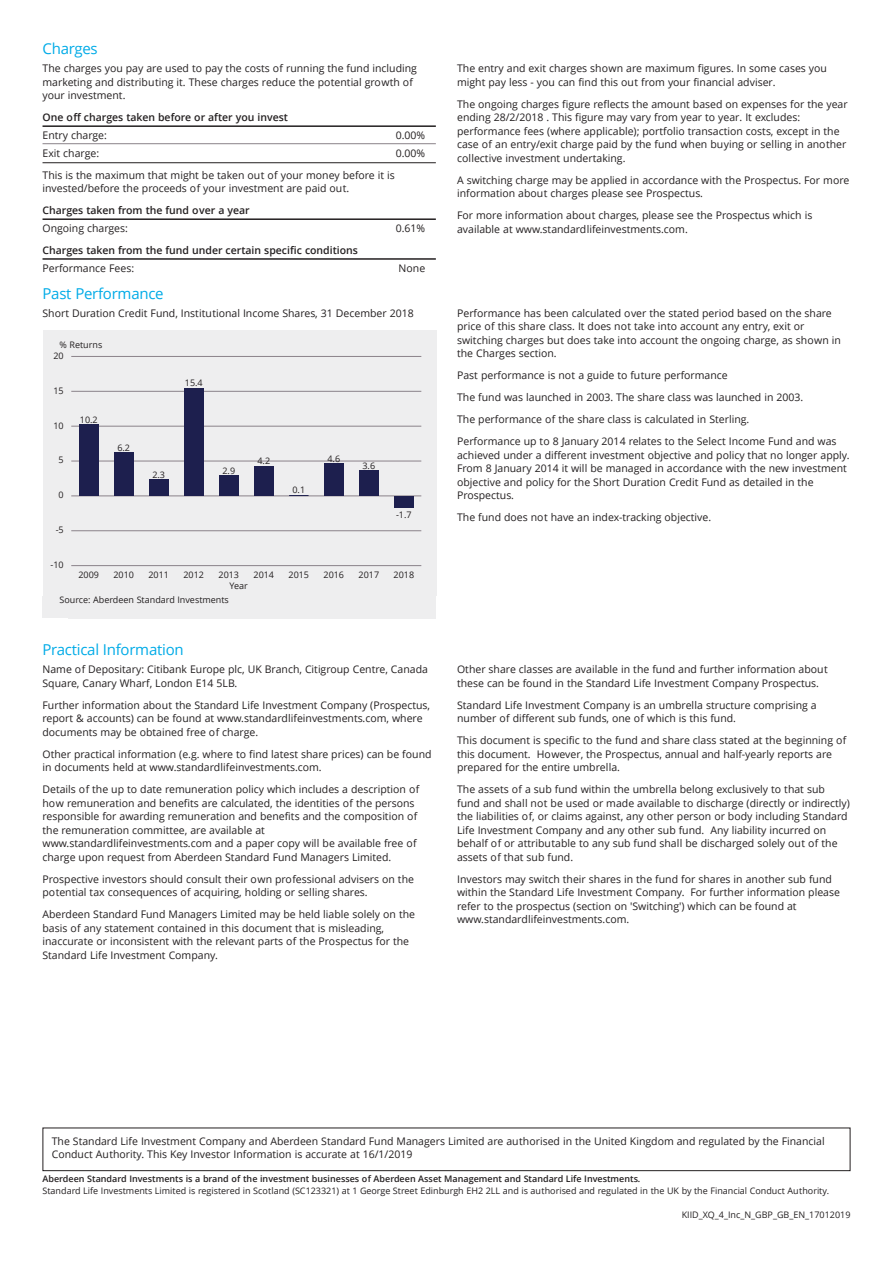
<style>
.page{position:relative;width:893px;height:1263px;background:#fff}
.page>*{position:absolute;margin:0;border:0;box-sizing:border-box;transform-origin:0 0}
.t1{font:15px "Open Sans";letter-spacing:-.015em;color:#00abe7}
.t2{font:10.5px/13.5px "Open Sans";color:#231f20}
.t3{font:600 10.5px "Open Sans";color:#231f20}
.t4{font:9px "Open Sans";color:#231f20}
.t5{font:600 9px "Open Sans";color:#231f20}
</style>
<div class="page">
<hr style="left:43px;top:125px;width:393px;height:2px;background:#231f20">
<hr style="left:43px;top:143px;width:393px;height:1px;background:#8a8289">
<hr style="left:43px;top:162px;width:393px;height:1px;background:#231f20">
<hr style="left:43px;top:218px;width:393px;height:2px;background:#231f20">
<hr style="left:43px;top:258px;width:393px;height:2px;background:#231f20">
<div style="left:43px;top:330px;width:393px;height:266px;background:#eeeeef"></div>
<hr style="left:71px;top:565px;width:350px;height:1px;background:#8a8289">
<hr style="left:71px;top:530px;width:350px;height:1px;background:#8a8289">
<hr style="left:71px;top:496px;width:350px;height:1px;background:#8a8289">
<hr style="left:71px;top:461px;width:350px;height:1px;background:#8a8289">
<hr style="left:71px;top:426px;width:350px;height:1px;background:#8a8289">
<hr style="left:71px;top:391px;width:350px;height:1px;background:#8a8289">
<hr style="left:71px;top:356px;width:350px;height:1px;background:#8a8289">
<div style="left:79px;top:425px;width:19px;height:71px;background:#1d1f4e"></div>
<div style="left:114px;top:453px;width:20px;height:43px;background:#1d1f4e"></div>
<div style="left:149px;top:480px;width:20px;height:16px;background:#1d1f4e"></div>
<div style="left:184px;top:388px;width:20px;height:108px;background:#1d1f4e"></div>
<div style="left:219px;top:476px;width:20px;height:20px;background:#1d1f4e"></div>
<div style="left:254px;top:467px;width:20px;height:29px;background:#1d1f4e"></div>
<svg style="left:289px;top:495px;width:20px;height:1px"></svg>
<div style="left:324px;top:464px;width:20px;height:32px;background:#1d1f4e"></div>
<div style="left:359px;top:471px;width:20px;height:25px;background:#1d1f4e"></div>
<div style="left:394px;top:496px;width:20px;height:12px;background:#1d1f4e"></div>
<div style="left:43px;top:596px;width:393px;height:22px;background:#eeeeef"></div>
<div style="left:43px;top:1127px;width:807px;height:44px;border:1px solid #231f20"></div>
<h1 class="t1" style="left:43px;top:38px;width:57px">Charges</h1>
<p class="t2" style="left:43px;top:61px;width:376px">The charges you pay are used to pay the costs of running the fund including marketing and distributing it. These charges reduce the potential growth of your investment.</p>
<p class="t3" style="left:43px;top:110px;width:247px">One off charges taken before or after you invest</p>
<p class="t2" style="left:43px;top:128px;width:66px">Entry charge:</p>
<p class="t2" style="left:396px;top:128px;width:31px">0.00%</p>
<p class="t2" style="left:43px;top:146px;width:58px">Exit charge:</p>
<p class="t2" style="left:396px;top:146px;width:31px">0.00%</p>
<p class="t2" style="left:43px;top:168px;width:354px">This is the maximum that might be taken out of your money before it is invested/before the proceeds of your investment are paid out.</p>
<p class="t3" style="left:43px;top:203px;width:209px">Charges taken from the fund over a year</p>
<p class="t2" style="left:43px;top:221px;width:87px">Ongoing charges:</p>
<p class="t2" style="left:396px;top:221px;width:31px">0.61%</p>
<p class="t3" style="left:43px;top:243px;width:317px">Charges taken from the fund under certain specific conditions</p>
<p class="t2" style="left:43px;top:261px;width:93px">Performance Fees:</p>
<p class="t2" style="left:399px;top:261px;width:28px">None</p>
<h1 class="t1" style="left:43px;top:282px;width:123px">Past Performance</h1>
<p class="t2" style="left:43px;top:306px;width:373px">Short Duration Credit Fund, Institutional Income Shares, 31 December 2018</p>
<p class="t4" style="left:60px;top:339px;width:44px">% Returns</p>
<p class="t4" style="left:53px;top:349px;width:12px">20</p>
<p class="t4" style="left:53px;top:384px;width:12px">15</p>
<p class="t4" style="left:53px;top:419px;width:12px">10</p>
<p class="t4" style="left:59px;top:454px;width:7px">5</p>
<p class="t4" style="left:59px;top:489px;width:7px">0</p>
<p class="t4" style="left:56px;top:523px;width:10px">-5</p>
<p class="t4" style="left:51px;top:558px;width:15px">-10</p>
<p class="t4" style="left:80px;top:413px;width:19px">10.2</p>
<p class="t4" style="left:117px;top:441px;width:14px">6.2</p>
<p class="t4" style="left:185px;top:377px;width:19px">15.4</p>
<p class="t4" style="left:152px;top:468px;width:14px">2.3</p>
<p class="t4" style="left:222px;top:464px;width:14px">2.9</p>
<p class="t4" style="left:257px;top:455px;width:14px">4.2</p>
<p class="t4" style="left:292px;top:483px;width:14px">0.1</p>
<p class="t4" style="left:327px;top:452px;width:14px">4.6</p>
<p class="t4" style="left:362px;top:459px;width:14px">3.6</p>
<p class="t4" style="left:396px;top:508px;width:17px">-1.7</p>
<p class="t4" style="left:78px;top:569px;width:22px">2009</p>
<p class="t4" style="left:113px;top:569px;width:22px">2010</p>
<p class="t4" style="left:148px;top:569px;width:22px">2011</p>
<p class="t4" style="left:184px;top:569px;width:22px">2012</p>
<p class="t4" style="left:219px;top:569px;width:22px">2013</p>
<p class="t4" style="left:254px;top:569px;width:22px">2014</p>
<p class="t4" style="left:289px;top:569px;width:22px">2015</p>
<p class="t4" style="left:324px;top:569px;width:22px">2016</p>
<p class="t4" style="left:359px;top:569px;width:22px">2017</p>
<p class="t4" style="left:394px;top:569px;width:22px">2018</p>
<p class="t4" style="left:230px;top:579px;width:20px">Year</p>
<p class="t4" style="left:60px;top:593px;width:171px">Source: Aberdeen Standard Investments</p>
<h1 class="t1" style="left:43px;top:639px;width:143px">Practical Information</h1>
<p class="t2" style="left:43px;top:662px;width:387px">Name of Depositary: Citibank Europe plc, UK Branch, Citigroup Centre, Canada<br>Square, Canary Wharf, London E14 5LB.</p>
<p class="t2" style="left:43px;top:698px;width:389px">Further information about the Standard Life Investment Company (Prospectus, report &amp; accounts) can be found at www.standardlifeinvestments.com, where documents may be obtained free of charge.</p>
<p class="t2" style="left:43px;top:747px;width:390px">Other practical information (e.g. where to find latest share prices) can be found in documents held at www.standardlifeinvestments.com.</p>
<p class="t2" style="left:43px;top:782px;width:378px">Details of the up to date remuneration policy which includes a description of how remuneration and benefits are calculated, the identities of the persons responsible for awarding remuneration and benefits and the composition of the remuneration committee, are available at www.standardlifeinvestments.com and a paper copy will be available free of charge upon request from Aberdeen Standard Fund Managers Limited.</p>
<p class="t2" style="left:43px;top:872px;width:373px">Prospective investors should consult their own professional advisers on the potential tax consequences of acquiring, holding or selling shares.</p>
<p class="t2" style="left:43px;top:907px;width:374px">Aberdeen Standard Fund Managers Limited may be held liable solely on the basis of any statement contained in this document that is misleading, inaccurate or inconsistent with the relevant parts of the Prospectus for the Standard Life Investment Company.</p>
<p class="t2" style="left:457px;top:61px;width:371px">The entry and exit charges shown are maximum figures. In some cases you might pay less - you can find this out from your financial adviser.</p>
<p class="t2" style="left:457px;top:97px;width:392px">The ongoing charges figure reflects the amount based on expenses for the year ending 28/2/2018 . This figure may vary from year to year. It excludes: performance fees (where applicable); portfolio transaction costs, except in the case of an entry/exit charge paid by the fund when buying or selling in another collective investment undertaking.</p>
<p class="t2" style="left:457px;top:173px;width:394px">A switching charge may be applied in accordance with the Prospectus. For more information about charges please see Prospectus.</p>
<p class="t2" style="left:457px;top:208px;width:357px">For more information about charges, please see the Prospectus which is available at www.standardlifeinvestments.com.</p>
<p class="t2" style="left:457px;top:306px;width:385px">Performance has been calculated over the stated period based on the share price of this share class. It does not take into account any entry, exit or switching charges but does take into account the ongoing charge, as shown in the Charges section.</p>
<p class="t2" style="left:457px;top:364px;width:381px;line-height:22px">Past performance is not a guide to future performance<br>The fund was launched in 2003. The share class was launched in 2003.<br>The performance of the share class is calculated in Sterling.<br>Performance up to 8 January 2014 relates to the Select Income Fund and was</p>
<p class="t2" style="left:457px;top:448px;width:394px">achieved under a different investment objective and policy that no longer apply.<br>From 8 January 2014 it will be managed in accordance with the new investment objective and policy for the Short Duration Credit Fund as detailed in the Prospectus.</p>
<p class="t2" style="left:457px;top:510px;width:256px">The fund does not have an index-tracking objective.</p>
<p class="t2" style="left:457px;top:662px;width:372px">Other share classes are available in the fund and further information about these can be found in the Standard Life Investment Company Prospectus.</p>
<p class="t2" style="left:457px;top:698px;width:361px">Standard Life Investment Company is an umbrella structure comprising a number of different sub funds, one of which is this fund.</p>
<p class="t2" style="left:457px;top:733px;width:391px">This document is specific to the fund and share class stated at the beginning of this document. However, the Prospectus, annual and half-yearly reports are prepared for the entire umbrella.</p>
<p class="t2" style="left:457px;top:782px;width:394px">The assets of a sub fund within the umbrella belong exclusively to that sub fund and shall not be used or made available to discharge (directly or indirectly) the liabilities of, or claims against, any other person or body including Standard Life Investment Company and any other sub fund. Any liability incurred on behalf of or attributable to any sub fund shall be discharged solely out of the assets of that sub fund.</p>
<p class="t2" style="left:457px;top:872px;width:384px">Investors may switch their shares in the fund for shares in another sub fund within the Standard Life Investment Company. For further information please refer to the prospectus (section on 'Switching') which can be found at www.standardlifeinvestments.com.</p>
<p class="t2" style="left:52px;top:1134px;width:774px">The Standard Life Investment Company and Aberdeen Standard Fund Managers Limited are authorised in the United Kingdom and regulated by the Financial<br>Conduct Authority. This Key Investor Information is accurate at 16/1/2019</p>
<p class="t5" style="left:43px;top:1172px;width:599px">Aberdeen Standard Investments is a brand of the investment businesses of Aberdeen Asset Management and Standard Life Investments.</p>
<p class="t4" style="left:43px;top:1184px;width:788px">Standard Life Investments Limited is registered in Scotland (SC123321) at 1 George Street Edinburgh EH2 2LL and is authorised and regulated in the UK by the Financial Conduct Authority.</p>
<p class="t4" style="left:682px;top:1208px;width:170px">KIID_XQ_4_Inc_N_GBP_GB_EN_17012019</p>
</div>
